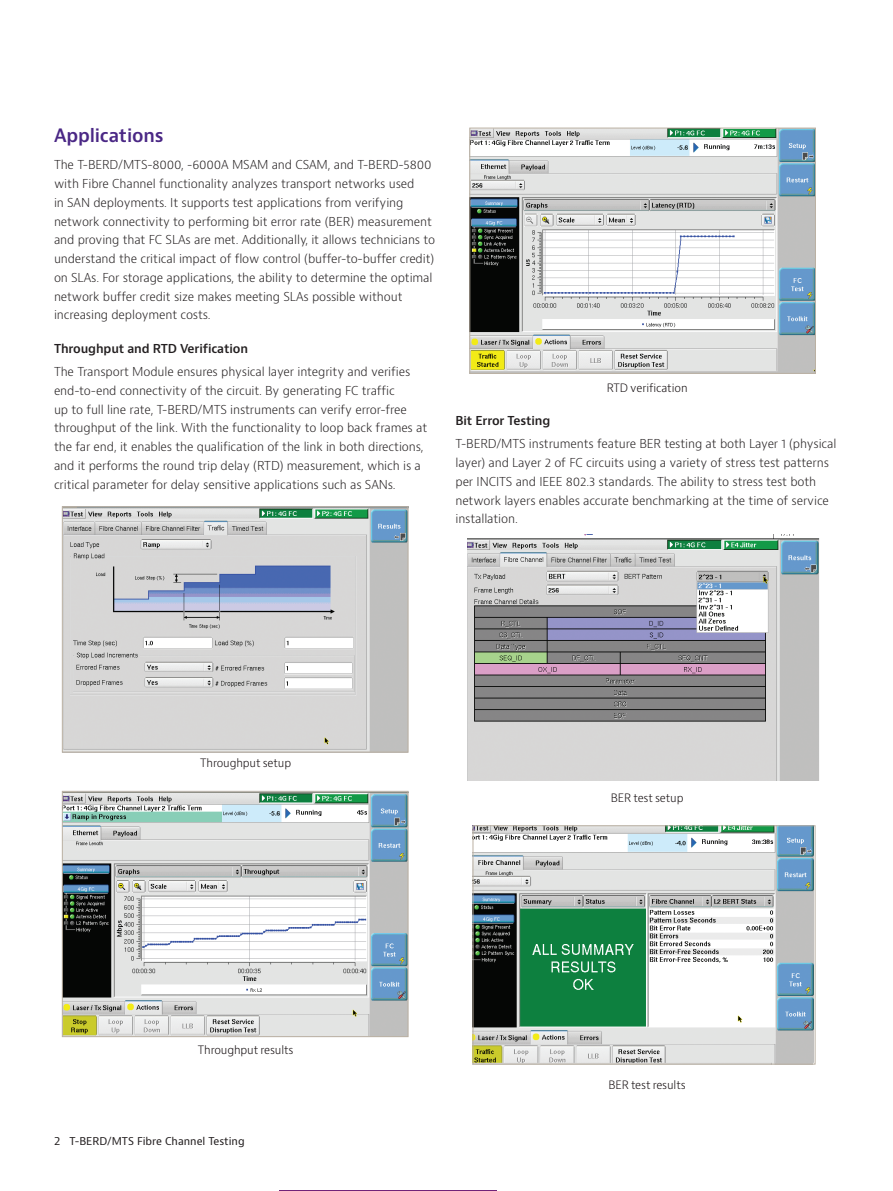
<style>
.page{position:relative;width:893px;height:1191px;background:#fff}
.page>*{position:absolute;margin:0;border:0;box-sizing:border-box;transform-origin:0 0}
.t1{font:600 18px "Bernino Sans";letter-spacing:-.01em;color:#4a2785}
.t2{font:300 12px/18.8px "Bernino Sans";letter-spacing:-.01em;color:#231f20}
.t3{font:600 12px "Bernino Sans";letter-spacing:-.01em;color:#231f20}
.t4{font:300 11.25px "Bernino Sans";letter-spacing:-.01em;color:#110a0c}
.t5{font:10.5px "Bernino Sans";color:#231f20}
</style>
<div class="page">
<hr style="left:279px;top:1190px;width:217px;height:1px;background:#712379">
<img style="left:472px;top:130px;width:342px;height:241px">
<div style="left:470px;top:128px;width:346px;height:245px;border:1px solid #bbb1a3"></div>
<img style="left:64px;top:793px;width:342px;height:241px">
<div style="left:62px;top:791px;width:346px;height:245px;border:1px solid #bbb1a3"></div>
<img style="left:64px;top:508px;width:342px;height:242px">
<div style="left:62px;top:506px;width:346px;height:246px;border:1px solid #bbb1a3"></div>
<img style="left:475px;top:827px;width:338px;height:235px">
<div style="left:473px;top:825px;width:342px;height:239px;border:1px solid #bbb1a3"></div>
<img style="left:468px;top:534px;width:352px;height:246px">
<h1 class="t1" style="left:54px;top:124px;width:111px">Applications</h1>
<p class="t2" style="left:54px;top:156px;width:383px">The T-BERD/MTS-8000, -6000A MSAM and CSAM, and T-BERD-5800 with Fibre Channel functionality analyzes transport networks used<br>in SAN deployments. It supports test applications from verifying network connectivity to performing bit error rate (BER) measurement and proving that FC SLAs are met. Additionally, it allows technicians to understand the critical impact of flow control (buffer-to-buffer credit) on SLAs. For storage applications, the ability to determine the optimal network buffer credit size makes meeting SLAs possible without increasing deployment costs.</p>
<p class="t3" style="left:54px;top:341px;width:196px">Throughput and RTD Verification</p>
<p class="t2" style="left:54px;top:362px;width:375px">The Transport Module ensures physical layer integrity and verifies end-to-end connectivity of the circuit. By generating FC traffic<br>up to full line rate, T-BERD/MTS instruments can verify error-free throughput of the link. With the functionality to loop back frames at the far end, it enables the qualification of the link in both directions, and it performs the round trip delay (RTD) measurement, which is a critical parameter for delay sensitive applications such as SANs.</p>
<p class="t4" style="left:607px;top:380px;width:82px">RTD verification</p>
<p class="t3" style="left:455px;top:413px;width:96px">Bit Error Testing</p>
<p class="t2" style="left:455px;top:435px;width:382px">T-BERD/MTS instruments feature BER testing at both Layer 1 (physical layer) and Layer 2 of FC circuits using a variety of stress test patterns per INCITS and IEEE 802.3 standards. The ability to stress test both network layers enables accurate benchmarking at the time of service installation.</p>
<p class="t4" style="left:200px;top:755px;width:92px">Throughput setup</p>
<p class="t4" style="left:611px;top:790px;width:74px">BER test setup</p>
<p class="t4" style="left:198px;top:1042px;width:97px">Throughput results</p>
<p class="t5" style="left:54px;top:1134px;width:192px">2 T-BERD/MTS Fibre Channel Testing</p>
<p class="t4" style="left:609px;top:1077px;width:79px">BER test results</p>
</div>
